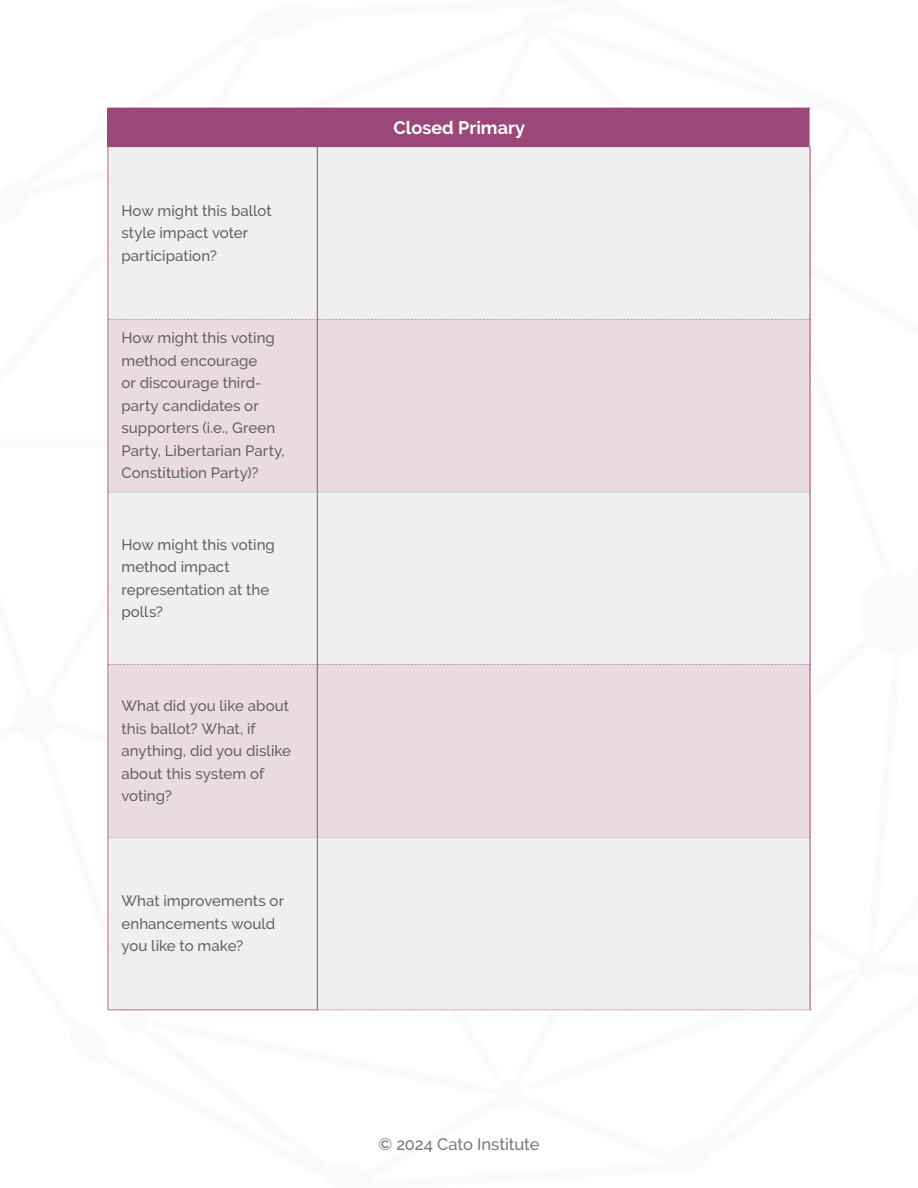
<style>
.page{position:relative;width:918px;height:1188px;background:#fff}
.page>*{position:absolute;margin:0;border:0;box-sizing:border-box;transform-origin:0 0}
.t1{font:700 18px "Raleway";color:#fff}
.t2{font:500 16.5px "Raleway";letter-spacing:-.005em;color:#76787b}
.t3{font:500 15px/22.5px "Raleway";letter-spacing:.005em;color:#636366}
</style>
<div class="page">
<div style="left:108px;top:108px;width:702px;height:39px;background:#9b4779"></div>
<div style="left:109px;top:147px;width:701px;height:863px;background:#efeff0"></div>
<svg style="left:109px;top:320px;width:701px;height:517px;fill:#eadbe2"></svg>
<hr style="left:317px;top:147px;width:1px;height:172px;background:#9b4779">
<hr style="left:810px;top:147px;width:1px;height:172px;background:#9b4779">
<hr style="left:317px;top:319px;width:1px;height:173px;background:#9b4779">
<hr style="left:810px;top:319px;width:1px;height:173px;background:#9b4779">
<hr style="left:317px;top:492px;width:1px;height:172px;background:#9b4779">
<hr style="left:810px;top:492px;width:1px;height:173px;background:#9b4779">
<hr style="left:317px;top:665px;width:1px;height:172px;background:#9b4779">
<hr style="left:810px;top:665px;width:1px;height:172px;background:#9b4779">
<hr style="left:317px;top:837px;width:1px;height:173px;background:#9b4779">
<hr style="left:810px;top:837px;width:1px;height:173px;background:#9b4779">
<svg style="left:109px;top:319px;width:702px;height:1px"></svg>
<svg style="left:109px;top:664px;width:702px;height:1px"></svg>
<svg style="left:317px;top:1010px;width:494px;height:1px"></svg>
<svg style="left:109px;top:492px;width:702px;height:1px"></svg>
<svg style="left:109px;top:837px;width:702px;height:1px"></svg>
<hr style="left:108px;top:1010px;width:209px;height:1px;background:#ae7092">
<hr style="left:108px;top:147px;width:1px;height:172px;background:#ae7092">
<hr style="left:108px;top:319px;width:1px;height:173px;background:#ae7092">
<hr style="left:108px;top:492px;width:1px;height:173px;background:#ae7092">
<hr style="left:108px;top:665px;width:1px;height:172px;background:#ae7092">
<hr style="left:108px;top:837px;width:1px;height:173px;background:#ae7092">
<p class="t3" style="left:121px;top:199px;width:152px">How might this ballot style impact voter participation?</p>
<p class="t3" style="left:121px;top:327px;width:165px">How might this voting method encourage<br>or discourage third&shy;party candidates or supporters (i.e., Green<br>Party, Libertarian Party,<br>Constitution Party)?</p>
<p class="t3" style="left:121px;top:533px;width:155px">How might this voting method impact representation at the polls?</p>
<p class="t3" style="left:121px;top:695px;width:171px">What did you like about this ballot? What, if anything, did you dislike about this system of voting?</p>
<p class="t3" style="left:121px;top:890px;width:164px">What improvements or enhancements would you like to make?</p>
<p class="t1" style="left:394px;top:117px;width:133px">Closed Primary</p>
<p class="t2" style="left:378px;top:1134px;width:163px">© 2024 Cato Institute</p>
</div>
